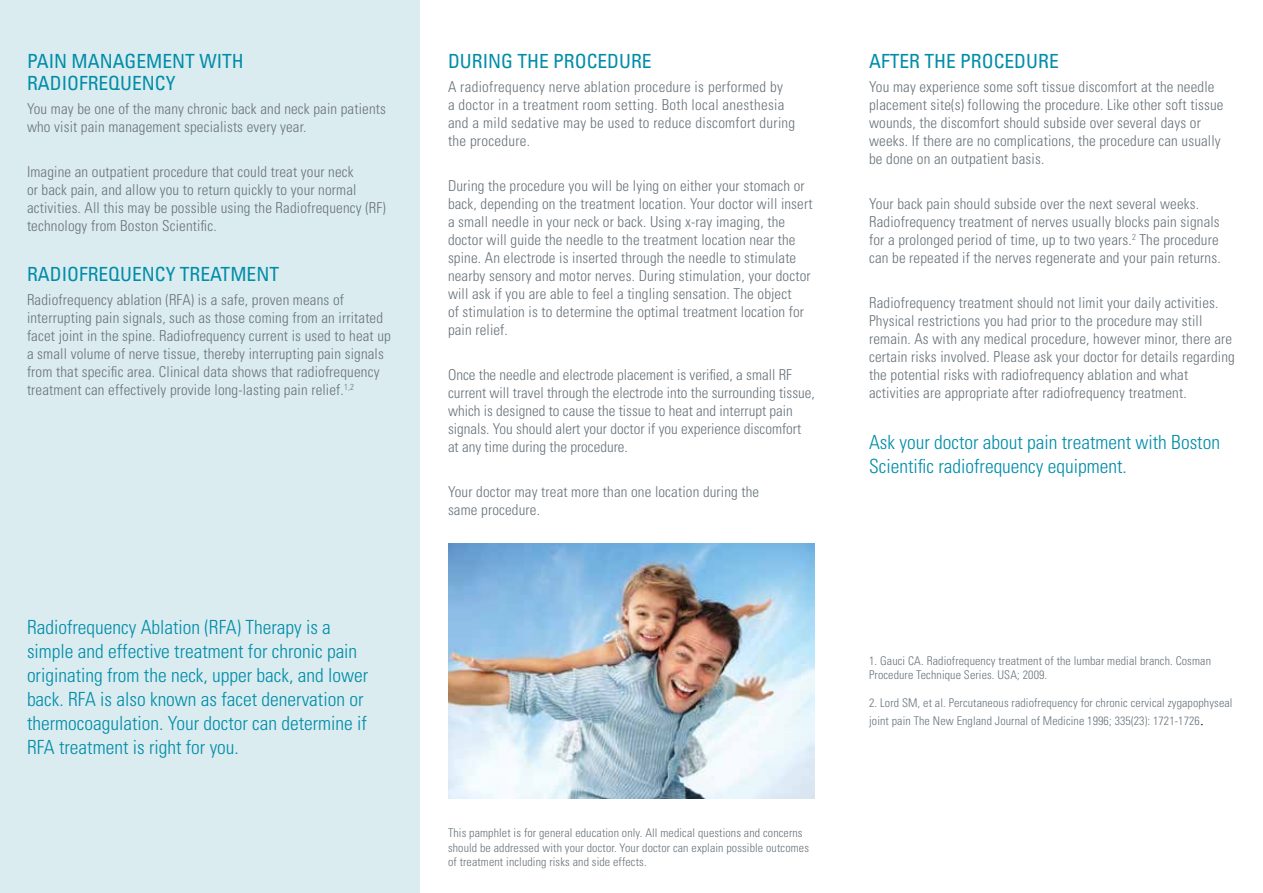
<style>
.page{position:relative;width:1263px;height:893px;background:#fff}
.page>*{position:absolute;margin:0;border:0;box-sizing:border-box;transform-origin:0 0}
.t1{font:300 condensed 19.5px/24px "Univers";color:#008da8}
.t2{font:condensed 19.5px/22.5px "Univers";color:#008da8}
.t3{font:300 condensed 15px/18px "Univers";letter-spacing:.01em;color:#6a747b}
.t4{font:300 condensed 12px/14.4px "Univers";letter-spacing:.01em;color:#6a747b}
.s1{font-family:"Times New Roman";font-weight:400;font-stretch:normal;font-size:15px;color:#000}
</style>
<div class="page">
<div style="left:0;top:0;width:420px;height:893px;background:#dbecf0"></div>
<img style="left:448px;top:544px;width:366px;height:255px">
<h1 class="t2" style="left:27px;top:49px;width:218px">PAIN MANAGEMENT WITH<br>RADIOFREQUENCY</h1>
<p class="t3" style="left:27px;top:100px;width:360px">You may be one of the many chronic back and neck pain patients who visit pain management specialists every year.</p>
<p class="t3" style="left:27px;top:163px;width:360px">Imagine an outpatient procedure that could treat your neck<br>or back pain, and allow you to return quickly to your normal activities. All this may be possible using the Radiofrequency (RF) technology from Boston Scientific.</p>
<h1 class="t2" style="left:27px;top:262px;width:254px">RADIOFREQUENCY TREATMENT</h1>
<p class="t3" style="left:27px;top:290px;width:365px">Radiofrequency ablation (RFA) is a safe, proven means of interrupting pain signals, such as those coming from an irritated facet joint in the spine. Radiofrequency current is used to heat up a small volume of nerve tissue, thereby interrupting pain signals from that specific area. Clinical data shows that radiofrequency treatment can effectively provide long-lasting pain relief.<sup>1,2</sup></p>
<p class="t1" style="left:27px;top:615px;width:343px">Radiofrequency Ablation (RFA) Therapy is a simple and effective treatment for chronic pain originating from the neck, upper back, and lower back. RFA is also known as facet denervation or thermocoagulation. Your doctor can determine if RFA treatment is right for you.</p>
<h1 class="t2" style="left:448px;top:49px;width:205px">DURING THE PROCEDURE</h1>
<p class="t3" style="left:448px;top:77px;width:349px">A radiofrequency nerve ablation procedure is performed by<br>a doctor in a treatment room setting. Both local anesthesia and a mild sedative may be used to reduce discomfort during the procedure.</p>
<p class="t3" style="left:448px;top:176px;width:366px">During the procedure you will be lying on either your stomach or back, depending on the treatment location. Your doctor will insert a small needle in your neck or back. Using x-ray imaging, the doctor will guide the needle to the treatment location near the spine. An electrode is inserted through the needle to stimulate nearby sensory and motor nerves. During stimulation, your doctor will ask if you are able to feel a tingling sensation. The object<br>of stimulation is to determine the optimal treatment location for pain relief.</p>
<p class="t3" style="left:448px;top:365px;width:368px">Once the needle and electrode placement is verified, a small RF current will travel through the electrode into the surrounding tissue, which is designed to cause the tissue to heat and interrupt pain signals. You should alert your doctor if you experience discomfort at any time during the procedure.</p>
<p class="t3" style="left:448px;top:482px;width:313px">Your doctor may treat more than one location during the same procedure.</p>
<h1 class="t2" style="left:869px;top:49px;width:191px">AFTER THE PROCEDURE</h1>
<p class="t3" style="left:869px;top:77px;width:356px">You may experience some soft tissue discomfort at the needle placement site(s) following the procedure. Like other soft tissue wounds, the discomfort should subside over several days or weeks. If there are no complications, the procedure can usually be done on an outpatient basis.</p>
<p class="t3" style="left:869px;top:194px;width:353px">Your back pain should subside over the next several weeks.<br>Radiofrequency treatment of nerves usually blocks pain signals for a prolonged period of time, up to two years.<sup>2</sup> The procedure can be repeated if the nerves regenerate and your pain returns.</p>
<p class="t3" style="left:869px;top:293px;width:367px">Radiofrequency treatment should not limit your daily activities.<br>Physical restrictions you had prior to the procedure may still remain. As with any medical procedure, however minor, there are certain risks involved. Please ask your doctor for details regarding the potential risks with radiofrequency ablation and what activities are appropriate after radiofrequency treatment.</p>
<h1 class="t1" style="left:869px;top:430px;width:352px">Ask your doctor about pain treatment with Boston<br>Scientific radiofrequency equipment.</h1>
<p class="t4" style="left:448px;top:826px;width:362px">This pamphlet is for general education only. All medical questions and concerns should be addressed with your doctor. Your doctor can explain possible outcomes of treatment including risks and side effects.</p>
<p class="t4" style="left:869px;top:653px;width:343px">1. Gauci CA. Radiofrequency treatment of the lumbar medial branch. Cosman<br>Procedure Technique Series. USA; 2009.</p>
<p class="t4" style="left:869px;top:694px;width:365px;line-height:18px">2. Lord SM, et al. Percutaneous radiofrequency for chronic cervical zygapophyseal joint pain The New England Journal of Medicine 1996; 335(23): 1721-1726<span class="s1">.</span></p>
</div>
